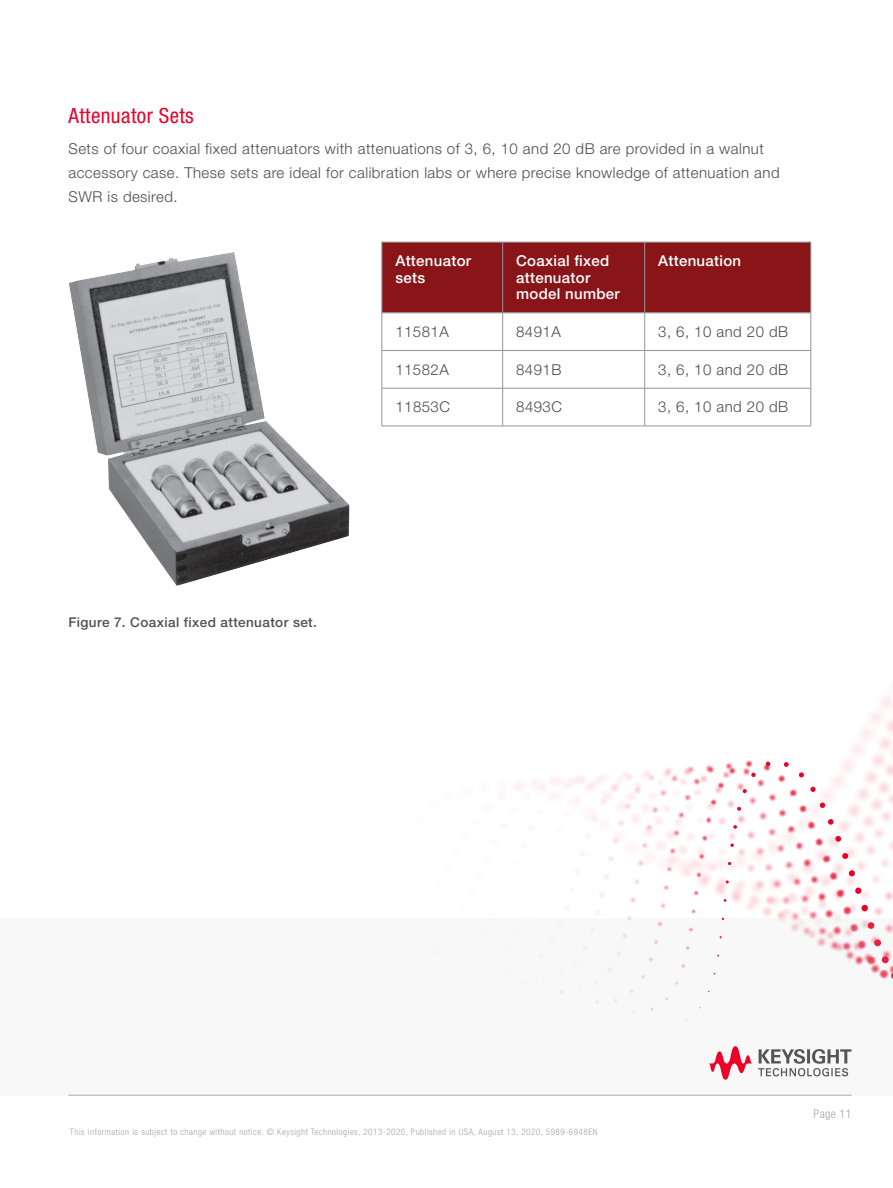
<style>
.page{position:relative;width:893px;height:1188px;background:#fff}
.page>*{position:absolute;margin:0;border:0;box-sizing:border-box;transform-origin:0 0}
.KT_-_Header_2{font:condensed 21px "Helvetica Neue LT Std";letter-spacing:.02em;color:#e90029}
.KT_-_Figure_Captions{font:300 15px/24px "Helvetica Neue LT Std";letter-spacing:.03em;color:#4b4c4d}
.KT_-_Table_Copy{font:300 15px "Helvetica Neue LT Std";letter-spacing:.03em;color:#4b4c4d}
.KT_-__Table_Header{font:500 15px/16.5px "Helvetica Neue LT Std";letter-spacing:.02em;color:#fff}
.KT_-_Figure_Captions-2{font:500 13.5px "Helvetica Neue LT Std";letter-spacing:.03em;color:#524f56}
.t1{font:300 condensed 12px "Helvetica Neue LT Std";letter-spacing:.03em;color:#a4a1a9}
.KT_-_Footer_Copyrigh{font:300 condensed 9px "Helvetica Neue LT Std";letter-spacing:.06em;color:#a4a1a9}
</style>
<div class="page">
<hr style="left:68px;top:1095px;width:783px;height:1px;background:#a4a1a9">
<img style="left:515px;top:687px;width:378px;height:231px">
<svg style="left:726px;top:880px;width:3px;height:4px"></svg>
<svg style="left:730px;top:843px;width:4px;height:4px"></svg>
<svg style="left:733px;top:825px;width:4px;height:4px"></svg>
<svg style="left:737px;top:807px;width:4px;height:4px"></svg>
<svg style="left:742px;top:789px;width:5px;height:4px"></svg>
<svg style="left:751px;top:773px;width:5px;height:4px"></svg>
<svg style="left:766px;top:761px;width:4px;height:5px"></svg>
<svg style="left:784px;top:762px;width:5px;height:5px"></svg>
<svg style="left:799px;top:772px;width:5px;height:6px"></svg>
<svg style="left:810px;top:787px;width:6px;height:5px"></svg>
<svg style="left:820px;top:802px;width:5px;height:6px"></svg>
<svg style="left:828px;top:819px;width:6px;height:6px"></svg>
<svg style="left:835px;top:836px;width:6px;height:6px"></svg>
<svg style="left:842px;top:853px;width:6px;height:6px"></svg>
<div style="left:849px;top:870px;width:6px;height:7px;background:#e90029;border-radius:50%"></div>
<div style="left:855px;top:887px;width:7px;height:7px;background:#e90029;border-radius:50%"></div>
<div style="left:861px;top:905px;width:7px;height:7px;background:#e90029;border-radius:50%"></div>
<div style="left:0;top:918px;width:893px;height:177px;background:#f8f8f8"></div>
<svg style="left:758px;top:1049px;width:93px;height:27px"></svg>
<svg style="left:709px;top:1046px;width:43px;height:34px"></svg>
<img style="left:69px;top:242px;width:313px;height:344px">
<div style="left:383px;top:243px;width:428px;height:70px;background:#891519"></div>
<svg style="left:383px;top:314px;width:428px;height:112px"></svg>
<hr style="left:382px;top:242px;width:121px;height:1px;background:#939598">
<hr style="left:382px;top:242px;width:1px;height:71px;background:#939598">
<hr style="left:503px;top:242px;width:142px;height:1px;background:#939598">
<hr style="left:502px;top:242px;width:1px;height:71px;background:#939598">
<hr style="left:645px;top:242px;width:166px;height:1px;background:#939598">
<hr style="left:644px;top:242px;width:1px;height:71px;background:#939598">
<hr style="left:811px;top:242px;width:1px;height:71px;background:#939598">
<hr style="left:382px;top:313px;width:121px;height:1px;background:#939598">
<hr style="left:382px;top:313px;width:1px;height:37px;background:#939598">
<hr style="left:503px;top:313px;width:142px;height:1px;background:#939598">
<hr style="left:502px;top:313px;width:1px;height:37px;background:#939598">
<hr style="left:645px;top:313px;width:166px;height:1px;background:#939598">
<hr style="left:644px;top:313px;width:1px;height:37px;background:#939598">
<hr style="left:811px;top:313px;width:1px;height:37px;background:#939598">
<hr style="left:382px;top:350px;width:121px;height:1px;background:#939598">
<hr style="left:382px;top:351px;width:1px;height:37px;background:#939598">
<hr style="left:503px;top:350px;width:142px;height:1px;background:#939598">
<hr style="left:502px;top:351px;width:1px;height:37px;background:#939598">
<hr style="left:645px;top:350px;width:166px;height:1px;background:#939598">
<hr style="left:644px;top:351px;width:1px;height:37px;background:#939598">
<hr style="left:811px;top:351px;width:1px;height:37px;background:#939598">
<hr style="left:382px;top:388px;width:121px;height:1px;background:#939598">
<hr style="left:382px;top:388px;width:1px;height:38px;background:#939598">
<hr style="left:503px;top:388px;width:142px;height:1px;background:#939598">
<hr style="left:502px;top:388px;width:1px;height:38px;background:#939598">
<hr style="left:645px;top:388px;width:166px;height:1px;background:#939598">
<hr style="left:644px;top:388px;width:1px;height:38px;background:#939598">
<hr style="left:811px;top:388px;width:1px;height:38px;background:#939598">
<hr style="left:382px;top:426px;width:121px;height:1px;background:#939598">
<hr style="left:503px;top:426px;width:142px;height:1px;background:#939598">
<hr style="left:645px;top:426px;width:166px;height:1px;background:#939598">
<p class="KT_-_Header_2" style="left:68px;top:103px;width:127px">Attenuator Sets</p>
<p class="KT_-_Figure_Captions" style="left:68px;top:136px;width:713px">Sets of four coaxial fixed attenuators with attenuations of 3, 6, 10 and 20 dB are provided in a walnut accessory case. These sets are ideal for calibration labs or where precise knowledge of attenuation and<br>SWR is desired.</p>
<p class="KT_-__Table_Header" style="left:395px;top:253px;width:77px">Attenuator sets</p>
<p class="KT_-__Table_Header" style="left:516px;top:253px;width:105px">Coaxial fixed attenuator model number</p>
<p class="KT_-__Table_Header" style="left:658px;top:253px;width:85px">Attenuation</p>
<p class="KT_-_Table_Copy" style="left:395px;top:323px;width:55px">11581A</p>
<p class="KT_-_Table_Copy" style="left:516px;top:323px;width:46px">8491A</p>
<p class="KT_-_Table_Copy" style="left:658px;top:323px;width:131px">3, 6, 10 and 20 dB</p>
<p class="KT_-_Table_Copy" style="left:395px;top:360px;width:55px">11582A</p>
<p class="KT_-_Table_Copy" style="left:516px;top:360px;width:47px">8491B</p>
<p class="KT_-_Table_Copy" style="left:658px;top:360px;width:131px">3, 6, 10 and 20 dB</p>
<p class="KT_-_Table_Copy" style="left:395px;top:398px;width:56px">11853C</p>
<p class="KT_-_Table_Copy" style="left:516px;top:398px;width:47px">8493C</p>
<p class="KT_-_Table_Copy" style="left:658px;top:398px;width:131px">3, 6, 10 and 20 dB</p>
<p class="KT_-_Figure_Captions-2" style="left:68px;top:614px;width:250px">Figure 7. Coaxial fixed attenuator set.</p>
<p class="KT_-_Footer_Copyrigh" style="left:70px;top:1126px;width:529px">This information is subject to change without notice. © Keysight Technologies, 2013-2020, Published in USA, August 13, 2020, 5989-6948EN</p>
<p class="t1" style="left:814px;top:1107px;width:39px">Page 11</p>
</div>
